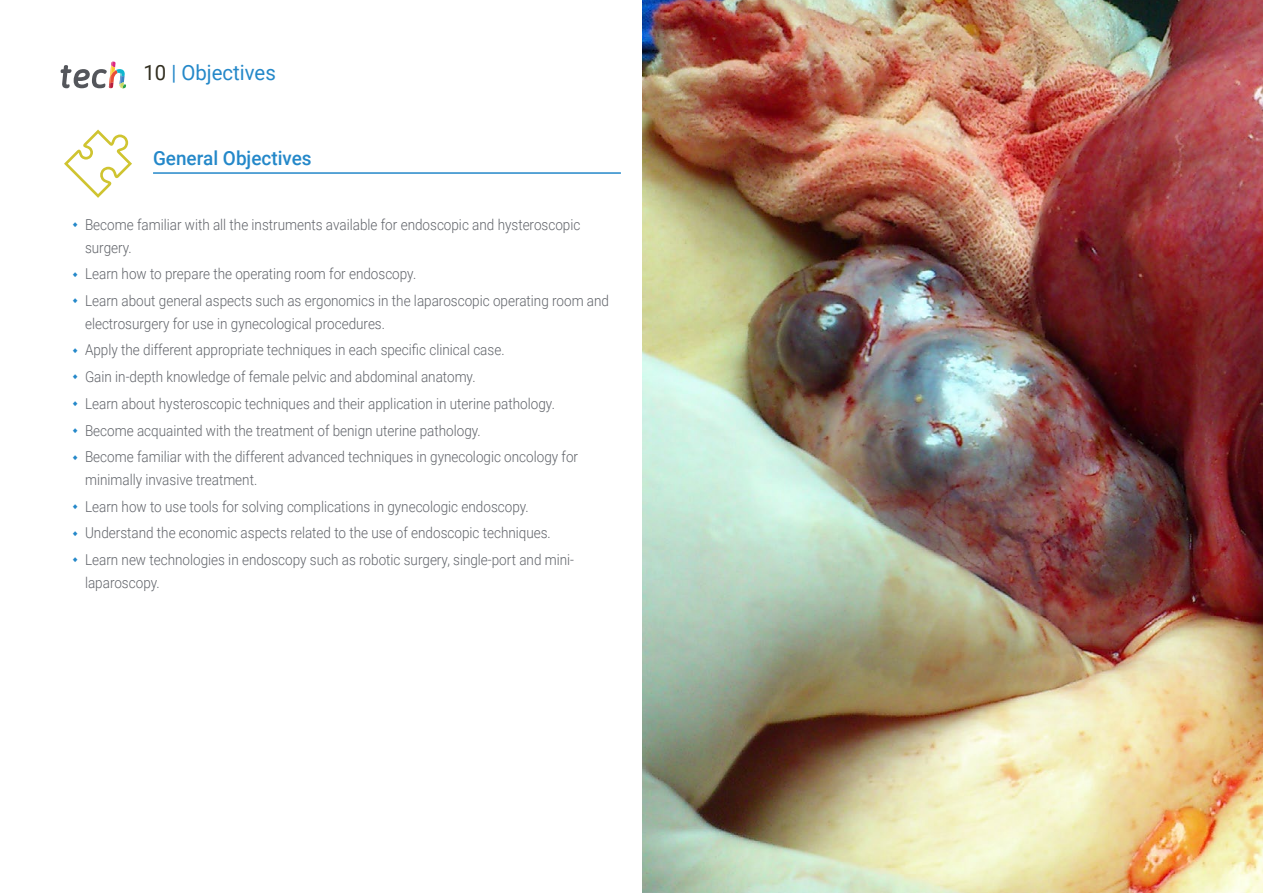
<style>
.page{position:relative;width:1263px;height:893px;background:#fff}
.page>*{position:absolute;margin:0;border:0;box-sizing:border-box;transform-origin:0 0}
.t1{font:21px "Roboto";color:#2488c9}
.t2{font:500 19.5px "Roboto";color:#2488c9}
.t3{font:300 15px/26.7px "Roboto";color:#61646a;scale:.9 1}
.s1{color:#312e20}
.s2{color:#2588c9}
</style>
<div class="page">
<hr style="left:153px;top:173px;width:468px;height:1px;background:#2488c9">
<svg style="left:64px;top:130px;width:68px;height:68px"></svg>
<img style="left:642px;top:0;width:621px;height:893px">
<svg style="left:61px;top:62px;width:65px;height:27px"></svg>
<h1 class="t1" style="left:144px;top:57px;width:134px"><span class="s1">10</span> <span class="s2">|</span> Objectives</h1>
<h2 class="t2" style="left:153px;top:144px;width:160px">General Objectives</h2>
<p class="t3" style="left:85px;top:213px;width:552px;line-height:22.5px">Become familiar with all the instruments available for endoscopic and hysteroscopic surgery.</p>
<p class="t3" style="left:85px;top:260px;width:584px">Learn how to prepare the operating room for endoscopy.<br>Learn about general aspects such as ergonomics in the laparoscopic operating room and</p>
<p class="t3" style="left:85px;top:309px;width:549px">electrosurgery for use in gynecological procedures.<br>Apply the different appropriate techniques in each specific clinical case.<br>Gain in-depth knowledge of female pelvic and abdominal anatomy.<br>Learn about hysteroscopic techniques and their application in uterine pathology.<br>Become acquainted with the treatment of benign uterine pathology.<br>Become familiar with the different advanced techniques in gynecologic oncology for</p>
<p class="t3" style="left:85px;top:466px;width:545px">minimally invasive treatment.<br>Learn how to use tools for solving complications in gynecologic endoscopy.<br>Understand the economic aspects related to the use of endoscopic techniques.<br>Learn new technologies in endoscopy such as robotic surgery, single-port and mini-</p>
<p class="t3" style="left:85px;top:568px;width:84px">laparoscopy.</p>
</div>
